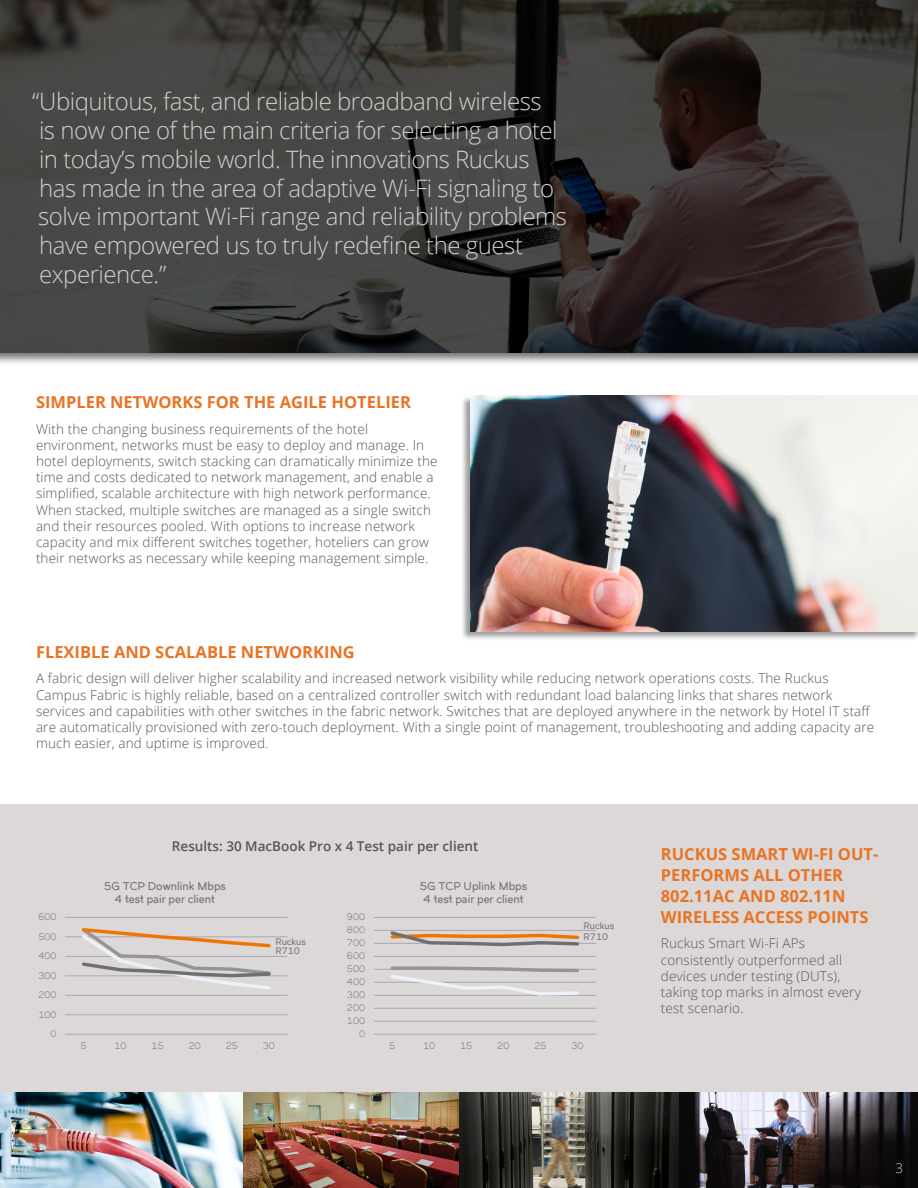
<style>
.page{position:relative;width:918px;height:1188px;background:#fff}
.page>*{position:absolute;margin:0;border:0;box-sizing:border-box;transform-origin:0 0}
.PULL_QUOTE{font:300 24px/28.8px "Open Sans";letter-spacing:-.02em;color:#d3d0ce}
.BODY_SUBHEAD_Orange{font:700 16.5px/21px "Open Sans";color:#e97324}
.t1{font:300 13.5px/16.2px "Open Sans";letter-spacing:.01em;color:#54555a}
.t2{font:600 13.5px "Open Sans";color:#54555a}
.TableBullet{font:300 13.5px "Open Sans";color:#d3d0ce}
.t3{font:700 11.1px/13.2px "Dual 400";color:#76787b;text-align:center}
.t4{font:9.15px "Dual 400";letter-spacing:.005em;color:#7b7d80}
.t5{font:700 9.15px/9.1px "Dual 400";letter-spacing:-.005em;color:#7b7d80}
</style>
<div class="page">
<img style="left:0;top:1091px;width:918px;height:97px">
<div style="left:0;top:0;width:918px;height:365px;background:#231f20;opacity:.45"></div>
<svg style="left:0;top:0;width:918px;height:353px;background:#3a3837"></svg>
<div style="left:461px;top:395px;width:457px;height:246px;background:#231f20;opacity:.45"></div>
<img style="left:470px;top:396px;width:448px;height:236px">
<div style="left:0;top:804px;width:918px;height:287px;background:#dcd8d7"></div>
<hr style="left:65px;top:1014px;width:222px;height:1px;background:#a8a9ad">
<hr style="left:65px;top:995px;width:222px;height:1px;background:#a8a9ad">
<hr style="left:65px;top:976px;width:222px;height:1px;background:#a8a9ad">
<hr style="left:65px;top:956px;width:222px;height:1px;background:#a8a9ad">
<hr style="left:65px;top:937px;width:222px;height:1px;background:#a8a9ad">
<hr style="left:65px;top:917px;width:222px;height:1px;background:#a8a9ad">
<hr style="left:65px;top:1034px;width:222px;height:1px;background:#a8a9ad">
<svg style="left:79px;top:928px;width:194px;height:62px"></svg>
<hr style="left:374px;top:1021px;width:222px;height:1px;background:#a8a9ad">
<hr style="left:374px;top:1008px;width:222px;height:1px;background:#a8a9ad">
<hr style="left:374px;top:995px;width:222px;height:1px;background:#a8a9ad">
<hr style="left:374px;top:982px;width:222px;height:1px;background:#a8a9ad">
<hr style="left:374px;top:969px;width:222px;height:1px;background:#a8a9ad">
<hr style="left:374px;top:956px;width:222px;height:1px;background:#a8a9ad">
<hr style="left:374px;top:943px;width:222px;height:1px;background:#a8a9ad">
<hr style="left:374px;top:930px;width:222px;height:1px;background:#a8a9ad">
<hr style="left:374px;top:917px;width:222px;height:1px;background:#a8a9ad">
<hr style="left:374px;top:1034px;width:222px;height:1px;background:#a8a9ad">
<svg style="left:388px;top:966px;width:193px;height:30px"></svg>
<svg style="left:390px;top:931px;width:190px;height:16px"></svg>
<p class="PULL_QUOTE" style="left:32px;top:86px;width:537px">“Ubiquitous, fast, and reliable broadband wireless<br>is now one of the main criteria for selecting a hotel in today’s mobile world. The innovations Ruckus<br>has made in the area of adaptive Wi-Fi signaling to solve important Wi-Fi range and reliability problems have empowered us to truly redefine the guest experience.”</p>
<p class="BODY_SUBHEAD_Orange" style="left:36px;top:391px;width:376px">SIMPLER NETWORKS FOR THE AGILE HOTELIER</p>
<p class="t1" style="left:36px;top:420px;width:403px">With the changing business requirements of the hotel environment, networks must be easy to deploy and manage. In hotel deployments, switch stacking can dramatically minimize the time and costs dedicated to network management, and enable a simplified, scalable architecture with high network performance.<br>When stacked, multiple switches are managed as a single switch and their resources pooled. With options to increase network capacity and mix different switches together, hoteliers can grow their networks as necessary while keeping management simple.</p>
<p class="BODY_SUBHEAD_Orange" style="left:36px;top:641px;width:320px">FLEXIBLE AND SCALABLE NETWORKING</p>
<p class="t1" style="left:36px;top:670px;width:840px">A fabric design will deliver higher scalability and increased network visibility while reducing network operations costs. The Ruckus Campus Fabric is highly reliable, based on a centralized controller switch with redundant load balancing links that shares network services and capabilities with other switches in the fabric network. Switches that are deployed anywhere in the network by Hotel IT staff are automatically provisioned with zero-touch deployment. With a single point of management, troubleshooting and adding capacity are much easier, and uptime is improved.</p>
<p class="t4" style="left:38px;top:911px;width:20px">600</p>
<p class="t4" style="left:38px;top:931px;width:20px">500</p>
<p class="t4" style="left:38px;top:950px;width:20px">400</p>
<p class="t4" style="left:38px;top:970px;width:20px">300</p>
<p class="t4" style="left:38px;top:989px;width:20px">200</p>
<p class="t4" style="left:38px;top:1009px;width:20px">100</p>
<p class="t2" style="left:172px;top:837px;width:308px">Results: 30 MacBook Pro x 4 Test pair per client</p>
<p class="t3" style="left:104px;top:879px;width:123px">5G TCP Downlink Mbps<br>4 test pair per client</p>
<p class="t5" style="left:275px;top:937px;width:32px">Ruckus<br>R710</p>
<p class="t4" style="left:347px;top:911px;width:20px">900</p>
<p class="t4" style="left:347px;top:924px;width:20px">800</p>
<p class="t4" style="left:347px;top:937px;width:20px">700</p>
<p class="t4" style="left:347px;top:950px;width:20px">600</p>
<p class="t4" style="left:347px;top:963px;width:20px">500</p>
<p class="t4" style="left:347px;top:976px;width:20px">400</p>
<p class="t4" style="left:347px;top:989px;width:20px">300</p>
<p class="t4" style="left:347px;top:1002px;width:20px">200</p>
<p class="t4" style="left:347px;top:1015px;width:20px">100</p>
<p class="t3" style="left:420px;top:879px;width:109px">5G TCP Uplink Mbps<br>4 test pair per client</p>
<p class="t5" style="left:584px;top:920px;width:32px;line-height:11.1px">Ruckus<br>R710</p>
<p class="BODY_SUBHEAD_Orange" style="left:661px;top:843px;width:219px">RUCKUS SMART WI-FI OUT-<br>PERFORMS ALL OTHER<br>802.11AC AND 802.11N<br>WIRELESS ACCESS POINTS</p>
<p class="t1" style="left:661px;top:935px;width:201px">Ruckus Smart Wi-Fi APs consistently outperformed all devices under testing (DUTs), taking top marks in almost every test scenario.</p>
<p class="t4" style="left:51px;top:1028px;width:8px">0</p>
<p class="t4" style="left:359px;top:1028px;width:8px">0</p>
<p class="t4" style="left:81px;top:1040px;width:8px">5</p>
<p class="t4" style="left:115px;top:1040px;width:14px">10</p>
<p class="t4" style="left:152px;top:1040px;width:14px">15</p>
<p class="t4" style="left:189px;top:1040px;width:14px">20</p>
<p class="t4" style="left:226px;top:1040px;width:14px">25</p>
<p class="t4" style="left:263px;top:1040px;width:14px">30</p>
<p class="t4" style="left:389px;top:1040px;width:8px">5</p>
<p class="t4" style="left:423px;top:1040px;width:14px">10</p>
<p class="t4" style="left:460px;top:1040px;width:14px">15</p>
<p class="t4" style="left:497px;top:1040px;width:14px">20</p>
<p class="t4" style="left:534px;top:1040px;width:14px">25</p>
<p class="t4" style="left:571px;top:1040px;width:14px">30</p>
<p class="TableBullet" style="left:895px;top:1159px;width:9px">3</p>
</div>
